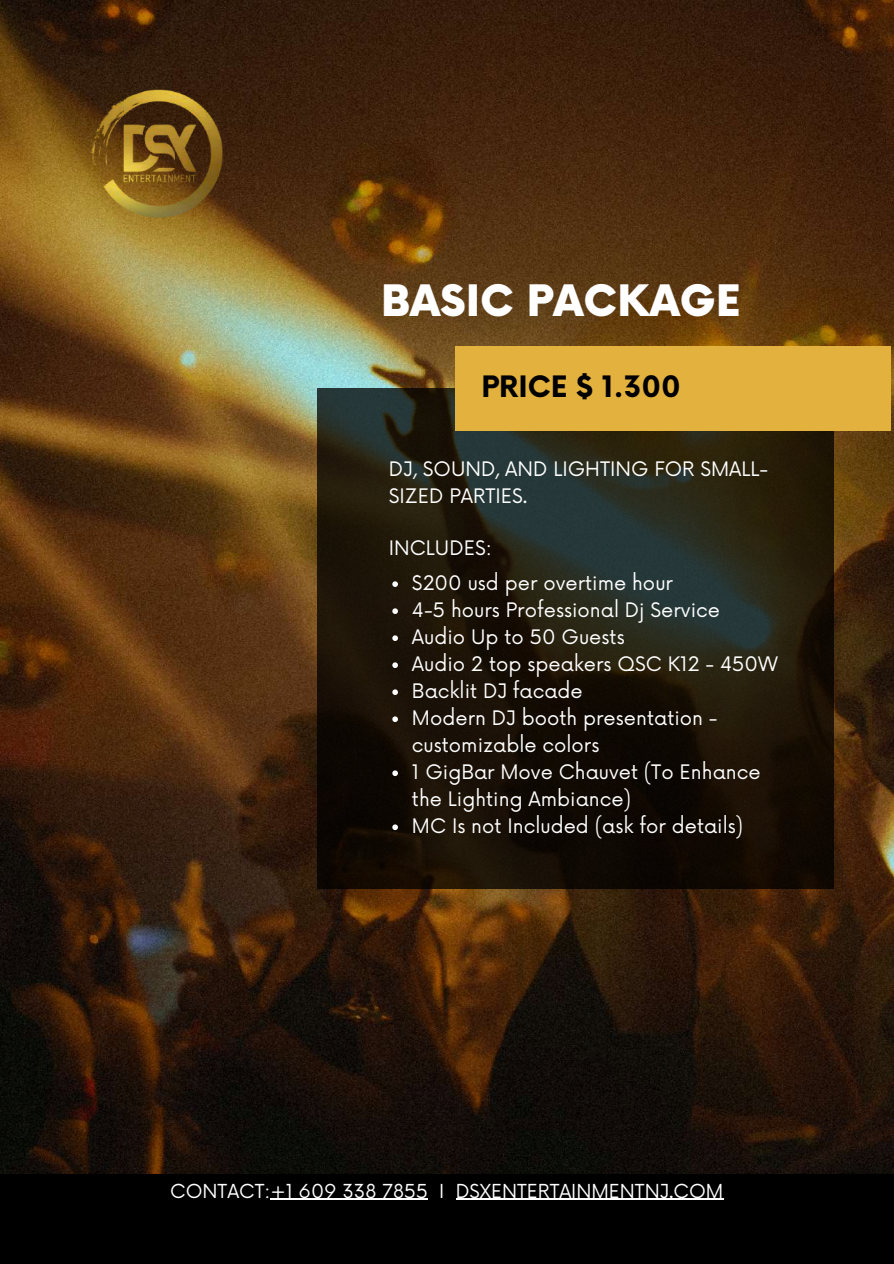
<style>
.page{position:relative;width:894px;height:1264px;background:#fff}
.page>*{position:absolute;margin:0;border:0;box-sizing:border-box;transform-origin:0 0}
.t1{font:900 42.3px "Now";color:#fff}
.t2{font:700 28.8px "Now";color:#000}
.t3{font:19.5px/27px "Now";color:#fff}
.t4{font:18.75px "Now";color:#fff}
</style>
<div class="page">
<img style="left:0;top:0;width:893px;height:1174px">
<div style="left:0;top:1174px;width:893px;height:89px;background:#000"></div>
<svg style="left:316px;top:388px;width:517px;height:501px;background:#1d190e"></svg>
<div style="left:455px;top:346px;width:435px;height:84px;background:#e3b13e"></div>
<img style="left:89px;top:89px;width:133px;height:129px">
<svg style="left:392px;top:581px;width:6px;height:6px"></svg>
<svg style="left:392px;top:608px;width:6px;height:6px"></svg>
<svg style="left:392px;top:635px;width:6px;height:6px"></svg>
<svg style="left:392px;top:662px;width:6px;height:6px"></svg>
<svg style="left:392px;top:689px;width:6px;height:6px"></svg>
<svg style="left:392px;top:716px;width:6px;height:6px"></svg>
<svg style="left:392px;top:770px;width:6px;height:6px"></svg>
<svg style="left:392px;top:824px;width:6px;height:6px"></svg>
<hr style="left:270px;top:1198px;width:158px;height:1px;background:#fff">
<hr style="left:455px;top:1198px;width:268px;height:1px;background:#fff">
<h1 class="t1" style="left:381px;top:278px;width:361px">BASIC PACKAGE</h1>
<h2 class="t2" style="left:481px;top:371px;width:201px">PRICE $ 1.300</h2>
<p class="t3" style="left:389px;top:456px;width:380px">DJ, SOUND, AND LIGHTING FOR SMALL-<br>SIZED PARTIES.</p>
<p class="t3" style="left:389px;top:535px;width:104px">INCLUDES:</p>
<p class="t3" style="left:412px;top:571px;width:367px">$200 usd per overtime hour<br>4-5 hours Professional Dj Service<br>Audio Up to 50 Guests<br>Audio 2 top speakers QSC K12 - 450W<br>Backlit DJ facade<br>Modern DJ booth presentation - customizable colors<br>1 GigBar Move Chauvet (To Enhance the Lighting Ambiance)<br>MC Is not Included (ask for details)</p>
<p class="t4" style="left:170px;top:1180px;width:554px">CONTACT:+1 609 338 7855 I DSXENTERTAINMENTNJ.COM</p>
</div>
